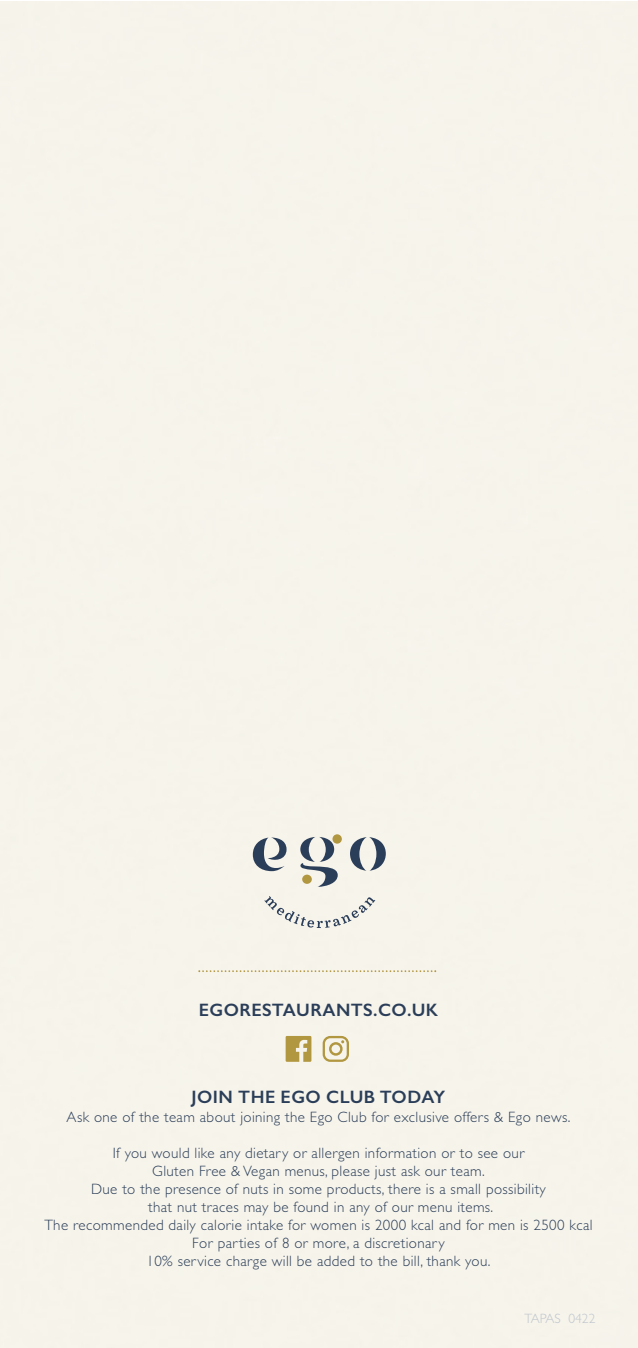
<style>
.page{position:relative;width:638px;height:1348px;background:#fff}
.page>*{position:absolute;margin:0;border:0;box-sizing:border-box;transform-origin:0 0}
.t1{font:600 18px "Gill Sans";letter-spacing:.025em;color:#2b3e59}
.t2{font:300 15px/18px "Gill Sans";letter-spacing:.025em;color:#2b3e59;text-align:center}
.t3{font:300 13.5px "Gill Sans";color:#bfc5cd}
</style>
<div class="page">
<div style="left:0;top:1px;width:638px;height:1347px;background:#f6f4eb"></div>
<svg style="left:198px;top:970px;width:238px;height:2px"></svg>
<svg style="left:253px;top:837px;width:133px;height:91px;background:#d3d4d1"></svg>
<div style="left:302px;top:875px;width:10px;height:9px;background:#b29741;border-radius:50%"></div>
<div style="left:332px;top:834px;width:10px;height:10px;background:#b29741;border-radius:50%"></div>
<svg style="left:286px;top:1036px;width:25px;height:26px"></svg>
<div style="left:323px;top:1036px;width:26px;height:26px;border:2px solid #b29741;border-radius:6px"></div>
<div style="left:329px;top:1042px;width:13px;height:14px;border:2px solid #b29741;border-radius:50%"></div>
<p class="t1" style="left:199px;top:1000px;width:241px">EGORESTAURANTS.CO.UK</p>
<p class="t1" style="left:192px;top:1086px;width:255px">JOIN THE EGO CLUB TODAY</p>
<p class="t2" style="left:67px;top:1107px;width:505px">Ask one of the team about joining the Ego Club for exclusive offers &amp; Ego news.</p>
<p class="t2" style="left:44px;top:1143px;width:550px">If you would like any dietary or allergen information or to see our<br>Gluten Free &amp; Vegan menus, please just ask our team.<br>Due to the presence of nuts in some products, there is a small possibility<br>that nut traces may be found in any of our menu items.<br>The recommended daily calorie intake for women is 2000 kcal and for men is 2500 kcal For parties of 8 or more, a discretionary<br>10% service charge will be added to the bill, thank you.</p>
<p class="t3" style="left:524px;top:1311px;width:72px">TAPAS 0422</p>
</div>
